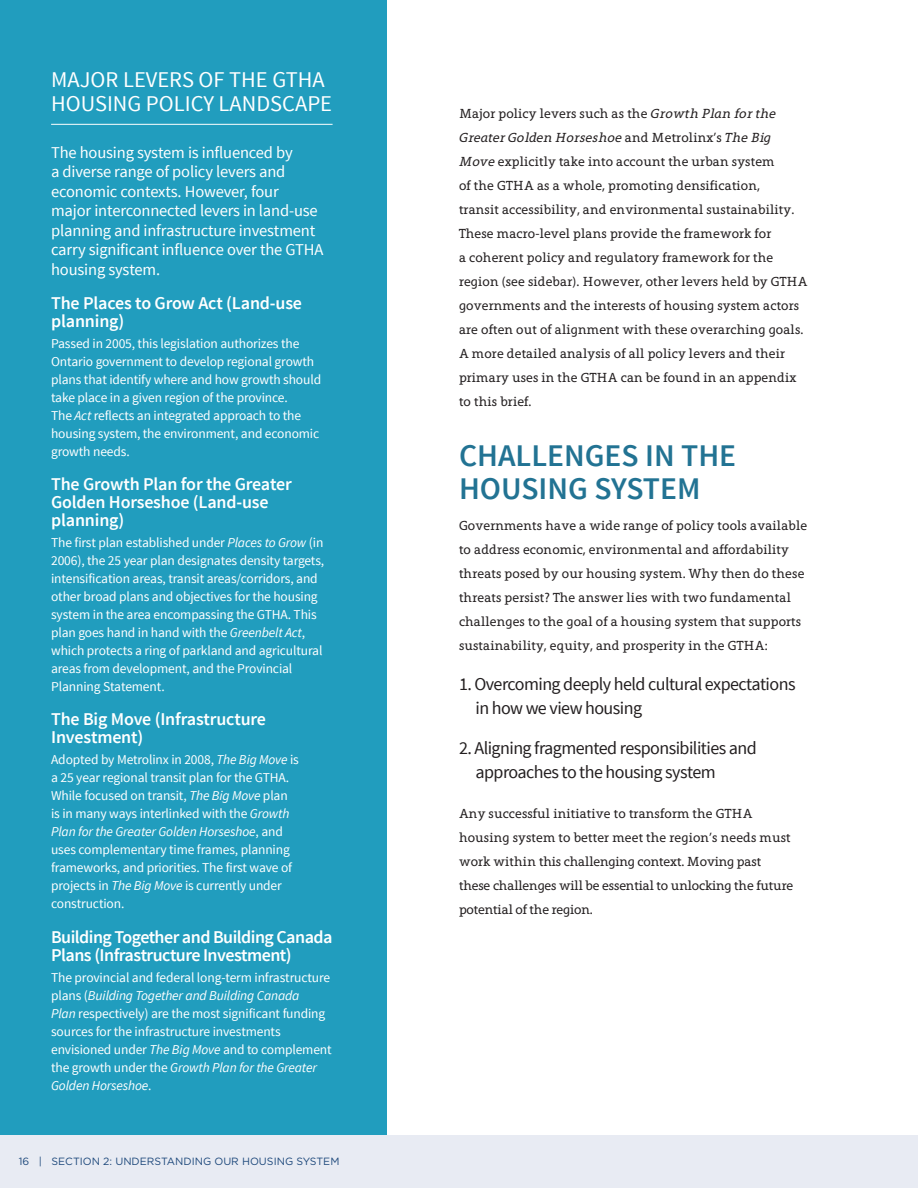
<style>
.page{position:relative;width:918px;height:1188px;background:#fff}
.page>*{position:absolute;margin:0;border:0;box-sizing:border-box;transform-origin:0 0}
.t1{font:600 31.5px/33px "Source Sans Pro";color:#227393;text-align:right}
.t2{font:22.5px "Source Sans Pro";color:#fff}
.t3{font:600 18px/18px "Source Sans Pro";letter-spacing:-.01em;color:#fff}
.t4{font:18px/24px "Source Sans Pro";letter-spacing:-.03em;color:#231f20}
.t5{font:600 18px/18px "Source Sans Pro";letter-spacing:-.03em;color:#fff}
.t6{font:16.5px/19.5px "Source Sans Pro";letter-spacing:-.01em;color:#fff}
.t7{font:13.5px/18px "Source Sans Pro";letter-spacing:-.01em;color:#fff}
.t8{font:13.5px/24px "Grandesign Neue Serif";letter-spacing:.01em;color:#231f20}
.t9{font:13.5px/24px "Grandesign Neue Serif";letter-spacing:-.01em;color:#231f20}
.t10{font:10.5px "Gotham HTF";color:#1d487b}
.s1{font-style:italic}
</style>
<div class="page">
<div style="left:0;top:0;width:386px;height:1188px;background:#219dbe"></div>
<div style="left:0;top:1135px;width:918px;height:53px;background:#e8ebf3"></div>
<hr style="left:51px;top:124px;width:282px;height:1px;background:#fff">
<h2 class="t2" style="left:51px;top:67px;width:192px">Major Levers of the</h2>
<h2 class="t2" style="left:272px;top:67px;width:54px">GTHA</h2>
<h2 class="t2" style="left:51px;top:91px;width:28px">Housing</h2>
<h2 class="t2" style="left:146px;top:91px;width:25px">Policy</h2>
<h2 class="t2" style="left:219px;top:91px;width:25px">Landscape</h2>
<p class="t6" style="left:51px;top:143px;width:274px">The housing system is influenced by<br>a diverse range of policy levers and economic contexts. However, four<br>major interconnected levers in land-use planning and infrastructure investment carry significant influence over the GTHA housing system.</p>
<h3 class="t3" style="left:51px;top:294px;width:252px">The Places to Grow Act (Land-use planning)</h3>
<p class="t7" style="left:51px;top:335px;width:272px">Passed in 2005, this legislation authorizes the Ontario government to develop regional growth plans that identify where and how growth should take place in a given region of the province.<br>The <span class="s1">Act</span> reflects an integrated approach to the housing system, the environment, and economic growth needs.</p>
<h3 class="t3" style="left:51px;top:475px;width:242px">The Growth Plan for the Greater<br>Golden Horseshoe (Land-use planning)</h3>
<p class="t7" style="left:51px;top:534px;width:275px">The first plan established under <span class="s1">Places to Grow</span> (in 2006), the 25 year plan designates density targets, intensification areas, transit areas/corridors, and other broad plans and objectives for the housing system in the area encompassing the GTHA. This plan goes hand in hand with the <span class="s1">Greenbelt Act</span>, which protects a ring of parkland and agricultural areas from development, and the Provincial Planning Statement.</p>
<h3 class="t3" style="left:51px;top:711px;width:216px">The Big M ove (I nfrastructure<br>I nvestment)</h3>
<p class="t7" style="left:51px;top:751px;width:249px">Adopted by Metrolinx in 2008, <span class="s1">The Big Move</span> is a 25 year regional transit plan for the GTHA.<br>While focused on transit, <span class="s1">The Big Move</span> plan is in many ways interlinked with the <span class="s1">Growth Plan for the Greater Golden Horseshoe</span>, and uses complementary time frames, planning frameworks, and priorities. The first wave of projects in <span class="s1">The Big Move</span> is currently under construction.</p>
<h3 class="t5" style="left:51px;top:928px;width:283px">Building Together and Building Canada<br>Plans (I nfrastructure I nvestment)</h3>
<p class="t7" style="left:51px;top:968px;width:282px">The provincial and federal long-term infrastructure plans (<span class="s1">Building Together and Building Canada<br>Plan</span> respectively) are the most significant funding sources for the infrastructure investments envisioned under <span class="s1">The Big Move</span> and to complement the growth under the <span class="s1">Growth Plan for the Greater Golden Horseshoe</span>.</p>
<p class="t10" style="left:19px;top:1156px;width:322px">16 | SECTION 2: UNDERSTANDING OUR HOUSING SYSTEM</p>
<p class="t8" style="left:459px;top:101px;width:350px">Major policy levers such as the <span class="s1">Growth Plan for the Greater Golden Horseshoe</span> and Metrolinx’s <span class="s1">The Big Move</span> explicitly take into account the urban system<br>of the GTHA as a whole, promoting densification,<br>transit accessibility, and environmental sustainability.<br>These macro-level plans provide the framework for<br>a coherent policy and regulatory framework for the region (see sidebar). However, other levers held by GTHA governments and the interests of housing system actors are often out of alignment with these overarching goals.<br>A more detailed analysis of all policy levers and their primary uses in the GTHA can be found in an appendix to this brief.</p>
<h1 class="t1" style="left:459px;top:439px;width:36px">Challe</h1>
<h1 class="t1" style="left:564px;top:439px;width:39px">nges</h1>
<h1 class="t1" style="left:459px;top:439px;width:243px">in the<br>Housing System</h1>
<p class="t8" style="left:459px;top:513px;width:350px">Governments have a wide range of policy tools available to address economic, environmental and affordability threats posed by our housing system. Why then do these threats persist? The answer lies with two fundamental challenges to the goal of a housing system that supports sustainability, equity, and prosperity in the GTHA:</p>
<h3 class="t4" style="left:476px;top:672px;width:322px;text-indent:-17px">1. Overcoming deeply held cultural expectations in how we view housing</h3>
<h3 class="t4" style="left:476px;top:736px;width:283px;text-indent:-17px">2. Aligning fragmented responsibilities and approaches to the housing system</h3>
<p class="t9" style="left:459px;top:802px;width:336px">Any successful initiative to transform the GTHA housing system to better meet the region’s needs must work within this challenging context. Moving past these challenges will be essential to unlocking the future potential of the region.</p>
</div>
